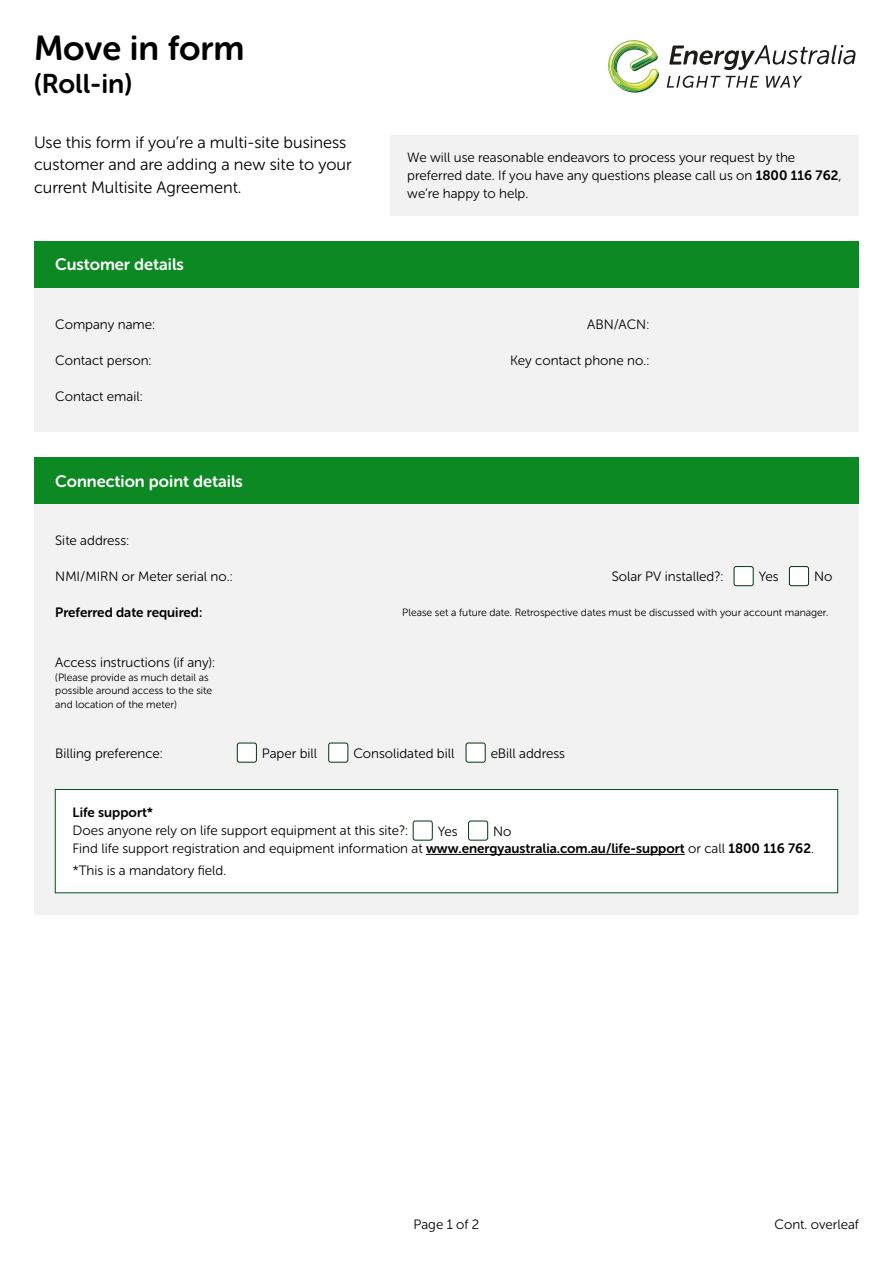
<style>
.page{position:relative;width:893px;height:1263px;background:#fff}
.page>*{position:absolute;margin:0;border:0;box-sizing:border-box;transform-origin:0 0}
.Heading_1{font:34.5px "Museo Sans Rounded 700";letter-spacing:-.005em;color:#000}
.Heading_1_Subtitle{font:27px "Museo Sans Rounded 700";color:#000}
.Introduction_Body_Copy{font:16.5px/22.5px "Museo Sans Rounded 300";color:#000}
.Heading_2{font:16.5px "Museo Sans Rounded 700";color:#fff}
.Body_Copy{font:13.5px/18px "Museo Sans Rounded 300";color:#000}
.Form_Labels{font:13.5px "Museo Sans Rounded 300";color:#000}
.Heading_3{font:13.5px "Museo Sans Rounded 300";color:#000}
.Heading_3-2{font:13.5px "Museo Sans Rounded 700";color:#000}
.Small_Body_Copy{font:10.5px/13.5px "Museo Sans Rounded 300";color:#000}
.s1{font-family:"Museo Sans Rounded 700"}
</style>
<div class="page">
<div style="left:34px;top:504px;width:825px;height:410px;background:#f2f2f2"></div>
<div style="left:237px;top:743px;width:19px;height:19px;background:#fff;border-radius:2px"></div>
<div style="left:237px;top:743px;width:20px;height:19px;border:1px solid #003611;border-radius:2px"></div>
<div style="left:329px;top:743px;width:19px;height:19px;background:#fff;border-radius:2px"></div>
<div style="left:328px;top:743px;width:20px;height:19px;border:1px solid #003611;border-radius:2px"></div>
<div style="left:466px;top:743px;width:19px;height:19px;background:#fff;border-radius:2px"></div>
<div style="left:466px;top:743px;width:20px;height:19px;border:1px solid #003611;border-radius:2px"></div>
<div style="left:734px;top:566px;width:19px;height:20px;background:#fff;border-radius:2px"></div>
<div style="left:734px;top:566px;width:20px;height:20px;border:1px solid #003611;border-radius:2px"></div>
<div style="left:789px;top:566px;width:19px;height:20px;background:#fff;border-radius:2px"></div>
<div style="left:789px;top:566px;width:20px;height:20px;border:1px solid #003611;border-radius:2px"></div>
<div style="left:34px;top:287px;width:825px;height:145px;background:#f2f2f2"></div>
<svg style="left:608px;top:40px;width:51px;height:53px"></svg>
<svg style="left:667px;top:76px;width:53px;height:12px"></svg>
<svg style="left:726px;top:76px;width:33px;height:12px"></svg>
<svg style="left:766px;top:76px;width:36px;height:12px"></svg>
<svg style="left:669px;top:45px;width:186px;height:25px"></svg>
<div style="left:390px;top:135px;width:469px;height:80px;background:#f2f2f2"></div>
<div style="left:34px;top:241px;width:825px;height:46px;background:#0d8924"></div>
<div style="left:34px;top:457px;width:825px;height:47px;background:#0d8924"></div>
<div style="left:55px;top:789px;width:783px;height:104px;background:#fff"></div>
<hr style="left:426px;top:854px;width:259px;height:1px;background:#000">
<div style="left:55px;top:789px;width:783px;height:104px;border:1px solid #005321"></div>
<div style="left:413px;top:821px;width:20px;height:19px;border:1px solid #003611;border-radius:2px"></div>
<div style="left:468px;top:821px;width:20px;height:19px;border:1px solid #003611;border-radius:2px"></div>
<h1 class="Heading_1" style="left:34px;top:29px;width:212px">Move in form</h1>
<p class="Heading_1_Subtitle" style="left:34px;top:69px;width:100px">(Roll-in)</p>
<p class="Introduction_Body_Copy" style="left:34px;top:131px;width:319px">Use this form if you’re a multi-site business customer and are adding a new site to your current Multisite Agreement.</p>
<h2 class="Heading_2" style="left:55px;top:255px;width:130px">Customer details</h2>
<p class="Body_Copy" style="left:407px;top:149px;width:436px">We will use reasonable endeavors to process your request by the preferred date. If you have any questions please call us on <span class="s1">1800 116 762</span>, we’re happy to help.</p>
<p class="Form_Labels" style="left:55px;top:317px;width:101px">Company name:</p>
<p class="Form_Labels" style="left:587px;top:317px;width:64px">ABN/ACN:</p>
<p class="Form_Labels" style="left:55px;top:353px;width:98px">Contact person:</p>
<p class="Form_Labels" style="left:510px;top:353px;width:141px">Key contact phone no.:</p>
<p class="Form_Labels" style="left:55px;top:389px;width:89px">Contact email:</p>
<h2 class="Heading_2" style="left:55px;top:472px;width:189px">Connection point details</h2>
<p class="Form_Labels" style="left:55px;top:533px;width:75px">Site address:</p>
<p class="Form_Labels" style="left:55px;top:569px;width:179px">NMI/MIRN or Meter serial no.:</p>
<p class="Form_Labels" style="left:612px;top:569px;width:113px">Solar PV installed?:</p>
<p class="Form_Labels" style="left:759px;top:569px;width:21px">Yes</p>
<p class="Form_Labels" style="left:814px;top:569px;width:20px">No</p>
<h3 class="Heading_3-2" style="left:55px;top:605px;width:149px">Preferred date required:</h3>
<p class="Small_Body_Copy" style="left:402px;top:606px;width:428px">Please set a future date. Retrospective dates must be discussed with your account manager.</p>
<p class="Form_Labels" style="left:55px;top:655px;width:161px">Access instructions (if any):</p>
<p class="Small_Body_Copy" style="left:55px;top:670px;width:158px">(Please provide as much detail as possible around access to the site and location of the meter)</p>
<p class="Form_Labels" style="left:55px;top:746px;width:109px">Billing preference:</p>
<p class="Form_Labels" style="left:262px;top:746px;width:57px">Paper bill</p>
<p class="Form_Labels" style="left:353px;top:746px;width:102px">Consolidated bill</p>
<p class="Form_Labels" style="left:491px;top:746px;width:76px">eBill address</p>
<h3 class="Heading_3-2" style="left:73px;top:805px;width:82px">Life support*</h3>
<h3 class="Heading_3" style="left:73px;top:823px;width:337px">Does anyone rely on life support equipment at this site?:</h3>
<p class="Body_Copy" style="left:73px;top:839px;width:743px">Find life support registration and equipment information at <span class="s1">www.energyaustralia.com.au/life-support</span> or call <span class="s1">1800 116 762</span>.</p>
<h3 class="Heading_3" style="left:73px;top:863px;width:155px">*This is a mandatory field.</h3>
<p class="Form_Labels" style="left:438px;top:824px;width:21px">Yes</p>
<p class="Form_Labels" style="left:493px;top:824px;width:20px">No</p>
<p class="Body_Copy" style="left:414px;top:1215px;width:67px">Page 1 of 2</p>
<p class="Body_Copy" style="left:775px;top:1215px;width:86px">Cont. overleaf</p>
</div>
